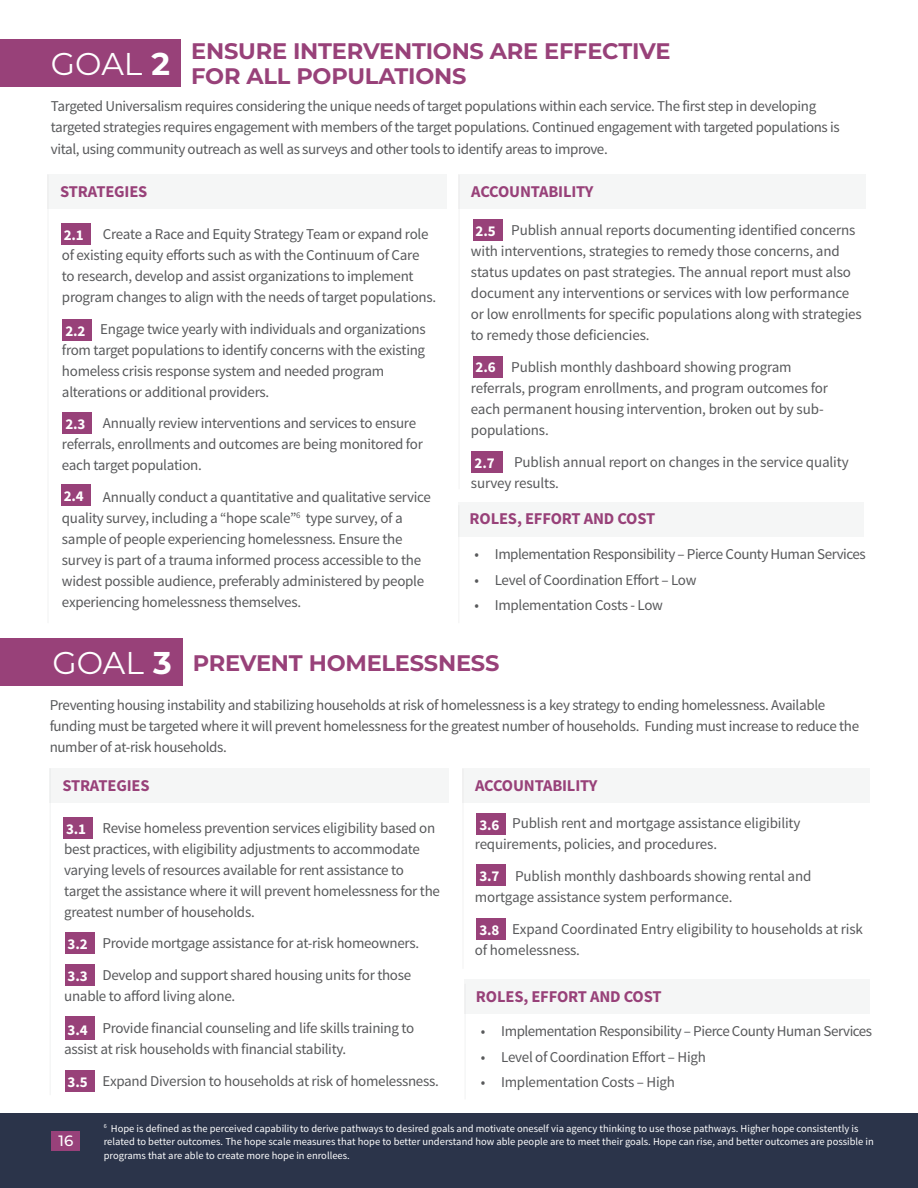
<style>
.page{position:relative;width:918px;height:1188px;background:#fff}
.page>*{position:absolute;margin:0;border:0;box-sizing:border-box;transform-origin:0 0}
.t1{font:31.5px "Montserrat";color:#fff}
.t2{font:700 22.5px/25.5px "Montserrat";letter-spacing:-.01em;color:#984179}
.t3{font:700 16.5px "Source Sans Pro";letter-spacing:-.01em;color:#984179}
.t4{font:15px/21px "Source Sans Pro";letter-spacing:-.02em;color:#58595b}
.t5{font:700 15px/31.5px "Source Sans Pro";color:#fff}
.t6{font:500 15px "Montserrat";color:#fff}
.t7{font:10.5px/13.5px "Source Sans Pro";color:#fff}
.s1{font-weight:700}
</style>
<div class="page">
<div style="left:0;top:1113px;width:918px;height:75px;background:#2b344a"></div>
<div style="left:0;top:40px;width:180px;height:47px;background:#984179"></div>
<div style="left:0;top:639px;width:182px;height:47px;background:#984179"></div>
<hr style="left:47px;top:175px;width:2px;height:448px;background:#d1d3d4">
<hr style="left:50px;top:768px;width:1px;height:327px;background:#d1d3d4">
<hr style="left:458px;top:175px;width:2px;height:314px;background:#d1d3d4">
<hr style="left:462px;top:769px;width:2px;height:200px;background:#d1d3d4">
<hr style="left:458px;top:505px;width:2px;height:118px;background:#d1d3d4">
<hr style="left:464px;top:984px;width:2px;height:115px;background:#d1d3d4">
<div style="left:47px;top:174px;width:400px;height:35px;background:#f5f6f6"></div>
<div style="left:50px;top:768px;width:399px;height:34px;background:#f5f6f6"></div>
<div style="left:458px;top:174px;width:408px;height:34px;background:#f5f6f6"></div>
<div style="left:462px;top:768px;width:408px;height:34px;background:#f5f6f6"></div>
<div style="left:458px;top:502px;width:406px;height:34px;background:#f5f6f6"></div>
<div style="left:465px;top:979px;width:405px;height:34px;background:#f5f6f6"></div>
<div style="left:61px;top:223px;width:30px;height:22px;background:#984179"></div>
<div style="left:63px;top:817px;width:30px;height:22px;background:#984179"></div>
<div style="left:473px;top:219px;width:30px;height:22px;background:#984179"></div>
<div style="left:477px;top:813px;width:29px;height:22px;background:#984179"></div>
<div style="left:477px;top:864px;width:29px;height:22px;background:#984179"></div>
<div style="left:477px;top:918px;width:29px;height:22px;background:#984179"></div>
<div style="left:473px;top:356px;width:30px;height:21px;background:#984179"></div>
<div style="left:472px;top:451px;width:31px;height:22px;background:#984179"></div>
<div style="left:62px;top:319px;width:30px;height:22px;background:#984179"></div>
<div style="left:65px;top:932px;width:30px;height:22px;background:#984179"></div>
<div style="left:65px;top:964px;width:30px;height:22px;background:#984179"></div>
<div style="left:62px;top:412px;width:30px;height:22px;background:#984179"></div>
<div style="left:65px;top:1016px;width:30px;height:22px;background:#984179"></div>
<div style="left:65px;top:1018px;width:30px;height:22px;background:#984179"></div>
<div style="left:65px;top:1070px;width:30px;height:22px;background:#984179"></div>
<div style="left:61px;top:484px;width:30px;height:22px;background:#984179"></div>
<div style="left:52px;top:1131px;width:28px;height:20px;background:#98417a"></div>
<h1 class="t1" style="left:51px;top:42px;width:121px">GOAL <span class="s1">2</span></h1>
<h2 class="t2" style="left:191px;top:37px;width:481px">ENSURE INTERVENTIONS ARE EFFECTIVE<br>FOR ALL POPULATIONS</h2>
<p class="t4" style="left:51px;top:95px;width:790px">Targeted Universalism requires considering the unique needs of target populations within each service. The first step in developing targeted strategies requires engagement with members of the target populations. Continued engagement with targeted populations is</p>
<p class="t4" style="left:51px;top:139px;width:558px">vital, using community outreach as well as surveys and other tools to identify areas to improve.</p>
<p class="t3" style="left:60px;top:181px;width:89px">STRATEGIES</p>
<p class="t4" style="left:62px;top:224px;width:376px;text-indent:41px">Create a Race and Equity Strategy Team or expand role of existing equity efforts such as with the Continuum of Care<br>to research, develop and assist organizations to implement program changes to align with the needs of target populations.</p>
<p class="t4" style="left:62px;top:318px;width:365px;text-indent:38px">Engage twice yearly with individuals and organizations from target populations to identify concerns with the existing homeless crisis response system and needed program alterations or additional providers.</p>
<p class="t4" style="left:62px;top:413px;width:362px;text-indent:41px">Annually review interventions and services to ensure referrals, enrollments and outcomes are being monitored for each target population.</p>
<p class="t4" style="left:62px;top:487px;width:370px;text-indent:41px">Annually conduct a quantitative and qualitative service quality survey, including a “hope scale”<sup>6</sup> type survey, of a sample of people experiencing homelessness. Ensure the survey is part of a trauma informed process accessible to the widest possible audience, preferably administered by people experiencing homelessness themselves.</p>
<p class="t5" style="left:64px;top:220px;width:22px">2.1</p>
<p class="t5" style="left:65px;top:316px;width:22px">2.2</p>
<p class="t5" style="left:65px;top:409px;width:22px">2.3</p>
<p class="t5" style="left:64px;top:481px;width:22px">2.4</p>
<p class="t3" style="left:471px;top:180px;width:124px">ACCOUNTABILITY</p>
<p class="t4" style="left:471px;top:220px;width:392px;text-indent:40px">Publish annual reports documenting identified concerns with interventions, strategies to remedy those concerns, and status updates on past strategies. The annual report must also document any interventions or services with low performance or low enrollments for specific populations along with strategies to remedy those deficiencies.</p>
<p class="t4" style="left:471px;top:357px;width:359px;text-indent:40px">Publish monthly dashboard showing program referrals, program enrollments, and program outcomes for each permanent housing intervention, broken out by sub&shy;populations.</p>
<p class="t4" style="left:471px;top:452px;width:379px;text-indent:43px">Publish annual report on changes in the service quality survey results.</p>
<p class="t5" style="left:476px;top:216px;width:22px">2.5</p>
<p class="t5" style="left:476px;top:352px;width:22px">2.6</p>
<p class="t5" style="left:475px;top:448px;width:22px">2.7</p>
<p class="t3" style="left:470px;top:508px;width:187px">ROLES, EFFORT AND COST</p>
<p class="t4" style="left:475px;top:544px;width:393px">• Implementation Responsibility – Pierce County Human Services</p>
<p class="t4" style="left:475px;top:569px;width:223px">• Level of Coordination Effort – Low</p>
<p class="t4" style="left:475px;top:595px;width:190px">• Implementation Costs - Low</p>
<h1 class="t1" style="left:52px;top:641px;width:121px">GOAL <span class="s1">3</span></h1>
<h2 class="t2" style="left:193px;top:650px;width:308px">PREVENT HOMELESSNESS</h2>
<p class="t4" style="left:50px;top:694px;width:811px">Preventing housing instability and stabilizing households at risk of homelessness is a key strategy to ending homelessness. Available funding must be targeted where it will prevent homelessness for the greatest number of households. Funding must increase to reduce the number of at-risk households.</p>
<p class="t3" style="left:62px;top:775px;width:89px">STRATEGIES</p>
<p class="t3" style="left:475px;top:775px;width:124px">ACCOUNTABILITY</p>
<p class="t4" style="left:64px;top:817px;width:377px;text-indent:38px">Revise homeless prevention services eligibility based on best practices, with eligibility adjustments to accommodate varying levels of resources available for rent assistance to target the assistance where it will prevent homelessness for the greatest number of households.</p>
<p class="t4" style="left:102px;top:928px;width:318px;line-height:31.8px">Provide mortgage assistance for at-risk homeowners.<br>Develop and support shared housing units for those</p>
<p class="t4" style="left:102px;top:981px;width:313px;line-height:31.8px;text-indent:-38px">unable to afford living alone.<br>Provide financial counseling and life skills training to</p>
<p class="t4" style="left:102px;top:1033px;width:338px;line-height:31.8px;text-indent:-38px">assist at risk households with financial stability.<br>Expand Diversion to households at risk of homelessness.</p>
<p class="t5" style="left:66px;top:813px;width:22px">3.1</p>
<p class="t5" style="left:68px;top:929px;width:22px">3.2<br>3.3</p>
<p class="t5" style="left:68px;top:1013px;width:22px">2 3</p>
<p class="t5" style="left:68px;top:1014px;width:22px">3.4</p>
<p class="t5" style="left:68px;top:1067px;width:22px">3.5</p>
<p class="t4" style="left:475px;top:813px;width:327px;text-indent:37px">Publish rent and mortgage assistance eligibility requirements, policies, and procedures.</p>
<p class="t4" style="left:475px;top:866px;width:338px;text-indent:40px">Publish monthly dashboards showing rental and mortgage assistance system performance.</p>
<p class="t4" style="left:475px;top:918px;width:390px;text-indent:37px">Expand Coordinated Entry eligibility to households at risk of homelessness.</p>
<p class="t5" style="left:479px;top:810px;width:22px">3.6</p>
<p class="t5" style="left:479px;top:861px;width:22px">3.7</p>
<p class="t5" style="left:479px;top:915px;width:22px">3.8</p>
<p class="t3" style="left:476px;top:985px;width:187px">ROLES, EFFORT AND COST</p>
<p class="t4" style="left:481px;top:1021px;width:393px">• Implementation Responsibility – Pierce County Human Services</p>
<p class="t4" style="left:481px;top:1046px;width:226px">• Level of Coordination Effort – High</p>
<p class="t4" style="left:481px;top:1072px;width:195px">• Implementation Costs – High</p>
<p class="t6" style="left:59px;top:1131px;width:16px">16</p>
<p class="t7" style="left:104px;top:1122px;width:772px"><sup>6</sup> Hope is defined as the perceived capability to derive pathways to desired goals and motivate oneself via agency thinking to use those pathways. Higher hope consistently is related to better outcomes. The hope scale measures that hope to better understand how able people are to meet their goals. Hope can rise, and better outcomes are possible in programs that are able to create more hope in enrollees.</p>
</div>
